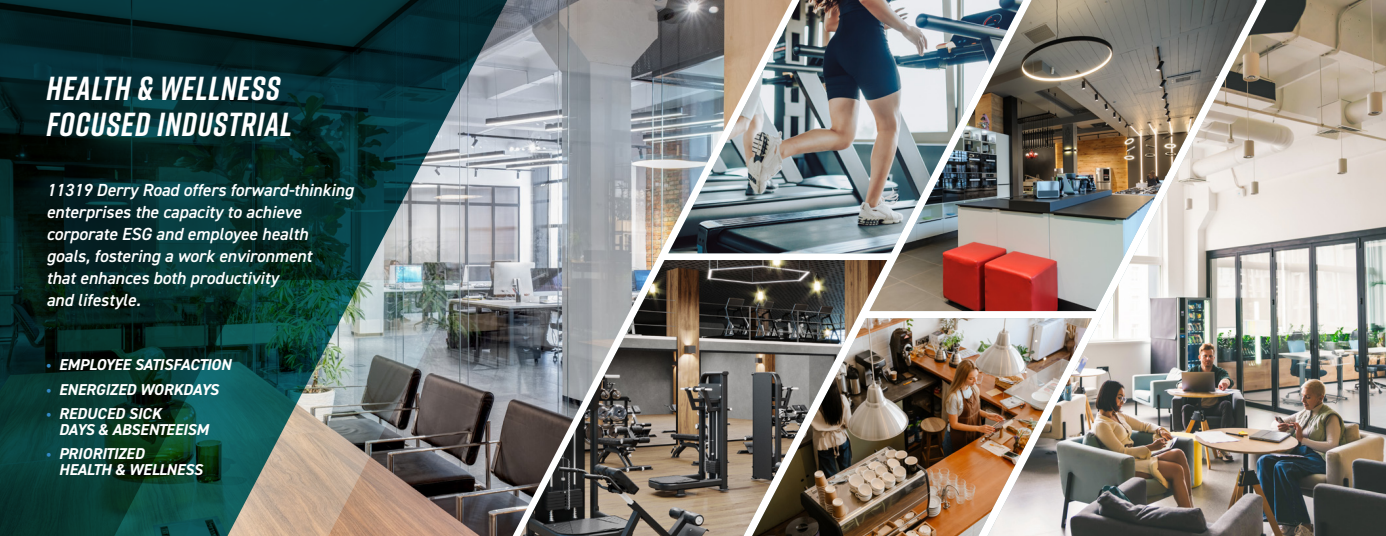
<style>
.page{position:relative;width:1386px;height:536px;background:#fff}
.page>*{position:absolute;margin:0;border:0;box-sizing:border-box;transform-origin:0 0}
.t1{font:italic 700 33.25px/36.4px "Rift";letter-spacing:.025em;color:#fff}
.t2{font:italic 600 17.5px/21.9px "DIN2014";color:#fff}
.t3{font:italic 700 15.75px/15.8px "DIN2014";letter-spacing:-.01em;color:#fff}
.s1{font-family:"Calibre";font-weight:400;font-style:normal;font-size:14px;color:#3386c2}
</style>
<div class="page">
<svg style="left:0;top:0;width:641px;height:536px;background:#365053"></svg>
<img style="left:98px;top:280px;width:364px;height:256px">
<img style="left:668px;top:0;width:201px;height:253px">
<img style="left:869px;top:0;width:119px;height:311px">
<img style="left:988px;top:0;width:398px;height:536px">
<img style="left:887px;top:318px;width:205px;height:218px">
<img style="left:520px;top:260px;width:367px;height:276px">
<h1 class="t1" style="left:46px;top:69px;width:247px">HEALTH &amp; WELLNESS<br>FOCUSED INDUSTRIAL</h1>
<p class="t2" style="left:46px;top:179px;width:309px">11319 Derry Road offers forward-thinking enterprises the capacity to achieve corporate ESG and employee health goals, fostering a work environment<br>that enhances both productivity<br>and lifestyle.</p>
<p class="t3" style="left:46px;top:356px;width:186px"><span class="s1">•</span> EMPLOYEE SATISFACTION</p>
<p class="t3" style="left:46px;top:381px;width:174px"><span class="s1">•</span> ENERGIZED WORKDAYS</p>
<p class="t3" style="left:59px;top:405px;width:151px;text-indent:-12px"><span class="s1">•</span> REDUCED SICK<br>DAYS &amp; ABSENTEEISM</p>
<p class="t3" style="left:59px;top:445px;width:145px;text-indent:-12px"><span class="s1">•</span> PRIORITIZED<br>HEALTH &amp; WELLNESS</p>
</div>
